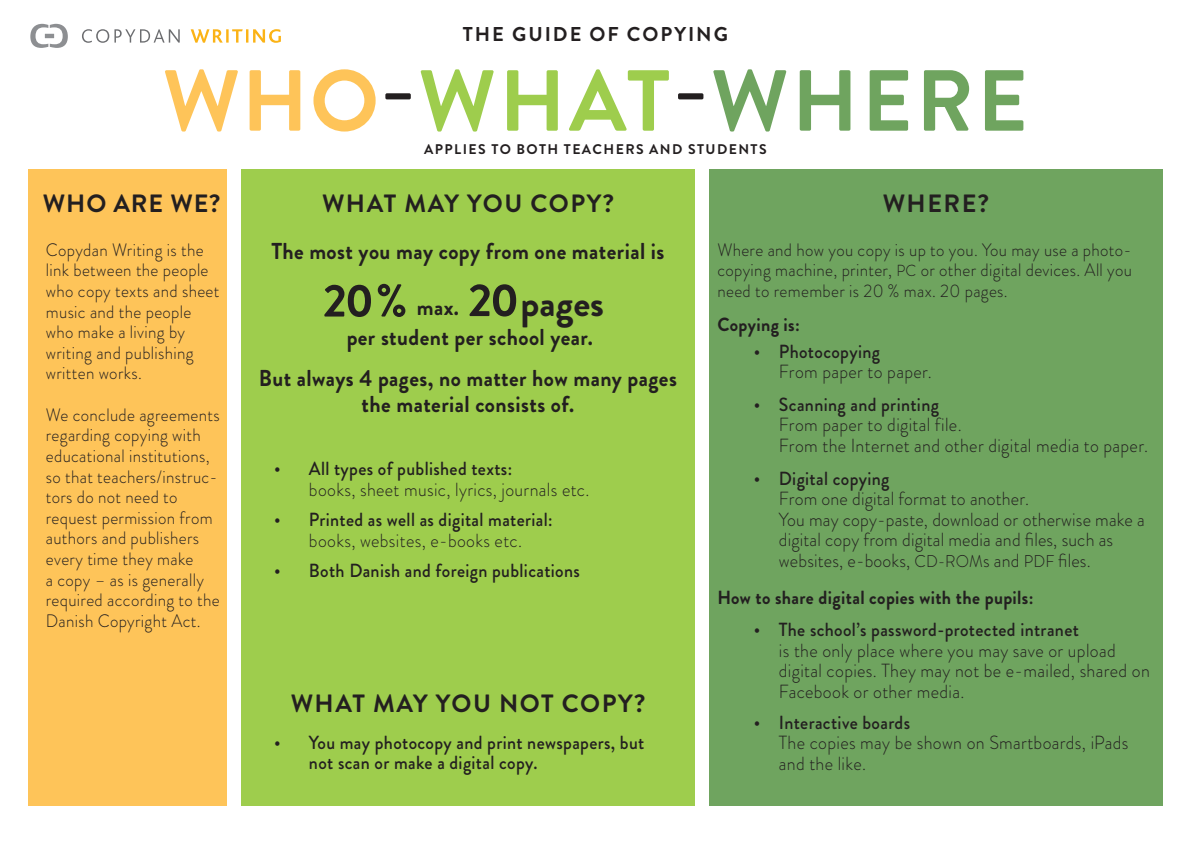
<style>
.page{position:relative;width:1191px;height:842px;background:#fff}
.page>*{position:absolute;margin:0;border:0;box-sizing:border-box;transform-origin:0 0}
.t1{font:700 86.4px "Brandon Grotesque";letter-spacing:.035em;color:#6fa45f}
.t2{font:700 38px "Brandon Grotesque";color:#231f20}
.t3{font:700 25px "Brandon Grotesque";letter-spacing:.055em;color:#231f20}
.t4{font:700 23px/26px "Brandon Grotesque";letter-spacing:.02em;color:#231f20;text-align:center;scale:.94 1}
.t5{font:700 20px "Brandon Grotesque";letter-spacing:.1em;color:#231f20}
.t6{font:300 19px/20.6px "Brandon Grotesque";letter-spacing:.02em;color:#231f20;scale:.94 1}
.t7{font:500 19px/20.6px "Brandon Grotesque";letter-spacing:.02em;color:#231f20;scale:.94 1}
.t8{font:700 19px "Brandon Grotesque";letter-spacing:.02em;color:#231f20;scale:.94 1}
.t9{font:300 18px/20.6px "Brandon Grotesque";letter-spacing:.02em;color:#231f20;scale:.94 1}
.t10{font:700 14px "Brandon Grotesque";letter-spacing:.1em;color:#231f20}
.s1{color:#fec459}
.s2{color:#231f20}
.s3{color:#9ecd4d}
.s4{font-size:16px}
.s5{font-size:17px}
</style>
<div class="page">
<div style="left:28px;top:169px;width:199px;height:636px;background:#fec459"></div>
<div style="left:241px;top:169px;width:453px;height:636px;background:#9ecd4d"></div>
<div style="left:709px;top:169px;width:453px;height:636px;background:#6fa45f"></div>
<svg style="left:324px;top:284px;width:81px;height:33px"></svg>
<svg style="left:469px;top:284px;width:47px;height:33px"></svg>
<svg style="left:30px;top:24px;width:38px;height:24px"></svg>
<svg style="left:191px;top:29px;width:90px;height:14px"></svg>
<svg style="left:82px;top:29px;width:98px;height:14px"></svg>
<p class="t5" style="left:463px;top:20px;width:266px">THE GUIDE OF COPYING</p>
<p class="t1" style="left:163px;top:41px;width:867px"><span class="s1">WHO</span><span class="s2">¯</span><span class="s3">WHAT</span><span class="s2">¯</span>WHERE</p>
<p class="t10" style="left:424px;top:139px;width:344px">APPLIES TO BOTH TEACHERS AND STUDENTS</p>
<p class="t3" style="left:43px;top:186px;width:179px">WHO ARE WE?</p>
<p class="t3" style="left:322px;top:186px;width:293px">WHAT MAY YOU COPY?</p>
<p class="t3" style="left:882px;top:186px;width:108px">WHERE?</p>
<p class="t9" style="left:46px;top:239px;width:186px">Copydan Writing is the link between the people who copy texts and sheet music and the people who make a living by writing and publishing written works.</p>
<p class="t9" style="left:46px;top:404px;width:186px">We conclude agreements regarding copying with educational institutions, so that teachers/instruc&shy;tors do not need to request permission from authors and publishers every time they make<br>a copy – as is generally required according to the<br>Danish Copyright Act.</p>
<p class="t4" style="left:271px;top:239px;width:419px">The most you may copy from one material is</p>
<p class="t4" style="left:417px;top:295px;width:46px">max.</p>
<p class="t4" style="left:347px;top:325px;width:263px">per student per school year.</p>
<p class="t4" style="left:259px;top:366px;width:446px">But always 4 pages, no matter how many pages the material consists of.</p>
<p class="t2" style="left:520px;top:277px;width:85px">pages</p>
<p class="t7" style="left:274px;top:458px;width:255px">• All types of published texts:</p>
<p class="t6" style="left:309px;top:479px;width:300px">books, sheet music, lyrics, journals etc.</p>
<p class="t7" style="left:274px;top:510px;width:298px">• Printed as well as digital material:</p>
<p class="t6" style="left:309px;top:530px;width:228px">books, websites, e-books etc.</p>
<p class="t7" style="left:274px;top:561px;width:327px">• Both Danish and foreign publications</p>
<p class="t3" style="left:291px;top:685px;width:356px">WHAT MAY YOU NOT COPY?</p>
<p class="t7" style="left:309px;top:732px;width:358px;text-indent:-35px">• You may photocopy and print newspapers, but not scan or make a digital copy.</p>
<p class="t9" style="left:717px;top:239px;width:442px;text-align:justify">Where and how you copy is up to you. You may use a photo&shy;copying machine, printer, <span class="s4">PC</span> or other digital devices. All you need to remember is 20 % max. 20 pages.</p>
<p class="t8" style="left:717px;top:311px;width:89px">Copying is:</p>
<p class="t7" style="left:754px;top:341px;width:136px">• Photocopying</p>
<p class="t6" style="left:779px;top:361px;width:164px">From paper to paper.</p>
<p class="t7" style="left:754px;top:394px;width:198px">• Scanning and printing</p>
<p class="t6" style="left:779px;top:415px;width:196px">From paper to digital file.</p>
<p class="t6" style="left:779px;top:435px;width:394px">From the Internet and other digital media to paper.</p>
<p class="t7" style="left:754px;top:468px;width:146px">• Digital copying</p>
<p class="t6" style="left:779px;top:488px;width:267px">From one digital format to another.</p>
<p class="t6" style="left:779px;top:509px;width:391px">You may copy-paste, download or otherwise make a digital copy from digital media and files, such as websites, e-books, <span class="s5">CD-ROM</span>s and <span class="s5">PDF</span> files.</p>
<p class="t8" style="left:717px;top:584px;width:338px">How to share digital copies with the pupils:</p>
<p class="t7" style="left:754px;top:619px;width:347px">• The school’s password-protected intranet</p>
<p class="t6" style="left:779px;top:640px;width:396px">is the only place where you may save or upload digital copies. They may not be e-mailed, shared on<br>Facebook or other media.</p>
<p class="t7" style="left:754px;top:712px;width:168px">• Interactive boards</p>
<p class="t6" style="left:779px;top:732px;width:373px">The copies may be shown on Smartboards, iPads and the like.</p>
</div>
